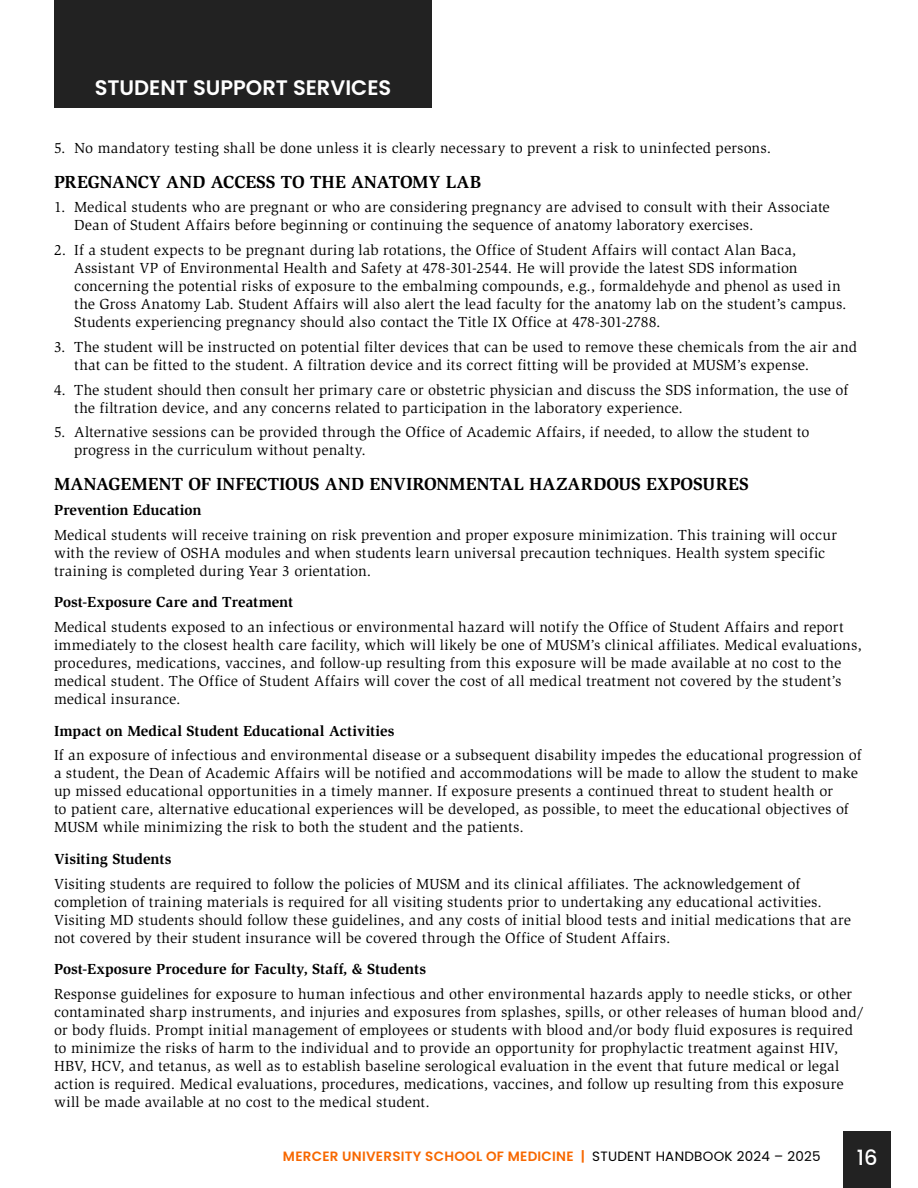
<style>
.page{position:relative;width:918px;height:1188px;background:#fff}
.page>*{position:absolute;margin:0;border:0;box-sizing:border-box;transform-origin:0 0}
.t1{font:600 21px "Poppins";color:#fff}
.t2{font:500 21px "Poppins";color:#fff}
.t3{font:700 18px "Slimbach Std";letter-spacing:.01em;color:#000}
.t4{font:15px/18px "Slimbach Std";letter-spacing:.01em;color:#000}
.t5{font:700 15px "Slimbach Std";color:#000}
.t6{font:600 13.5px "Poppins";letter-spacing:.02em;color:#f76800}
.s1{font-weight:400;color:#000}
</style>
<div class="page">
<div style="left:844px;top:1132px;width:47px;height:56px;background:#222"></div>
<div style="left:54px;top:0;width:378px;height:108px;background:#222"></div>
<h1 class="t1" style="left:95px;top:75px;width:298px">STUDENT SUPPORT SERVICES</h1>
<p class="t4" style="left:54px;top:139px;width:719px">5. No mandatory testing shall be done unless it is clearly necessary to prevent a risk to uninfected persons.</p>
<p class="t3" style="left:54px;top:171px;width:429px">PREGNANCY AND ACCESS TO THE ANATOMY LAB</p>
<p class="t4" style="left:74px;top:198px;width:757px;text-indent:-20px">1. Medical students who are pregnant or who are considering pregnancy are advised to consult with their Associate<br>Dean of Student Affairs before beginning or continuing the sequence of anatomy laboratory exercises.</p>
<p class="t4" style="left:74px;top:241px;width:774px;text-indent:-20px">2. If a student expects to be pregnant during lab rotations, the Office of Student Affairs will contact Alan Baca, Assistant VP of Environmental Health and Safety at 478-301-2544. He will provide the latest SDS information concerning the potential risks of exposure to the embalming compounds, e.g., formaldehyde and phenol as used in the Gross Anatomy Lab. Student Affairs will also alert the lead faculty for the anatomy lab on the student’s campus.<br>Students experiencing pregnancy should also contact the Title IX Office at 478-301-2788.</p>
<p class="t4" style="left:74px;top:338px;width:784px;text-indent:-20px">3. The student will be instructed on potential filter devices that can be used to remove these chemicals from the air and that can be fitted to the student. A filtration device and its correct fitting will be provided at MUSM’s expense.</p>
<p class="t4" style="left:74px;top:381px;width:775px;text-indent:-20px">4. The student should then consult her primary care or obstetric physician and discuss the SDS information, the use of the filtration device, and any concerns related to participation in the laboratory experience.</p>
<p class="t4" style="left:74px;top:423px;width:737px;text-indent:-20px">5. Alternative sessions can be provided through the Office of Academic Affairs, if needed, to allow the student to progress in the curriculum without penalty.</p>
<p class="t3" style="left:54px;top:474px;width:696px">MANAGEMENT OF INFECTIOUS AND ENVIRONMENTAL HAZARDOUS EXPOSURES</p>
<p class="t5" style="left:54px;top:501px;width:149px">Prevention Education</p>
<p class="t4" style="left:54px;top:526px;width:785px">Medical students will receive training on risk prevention and proper exposure minimization. This training will occur with the review of OSHA modules and when students learn universal precaution techniques. Health system specific training is completed during Year 3 orientation.</p>
<p class="t5" style="left:54px;top:594px;width:241px">Post-Exposure Care and Treatment</p>
<p class="t4" style="left:54px;top:618px;width:809px">Medical students exposed to an infectious or environmental hazard will notify the Office of Student Affairs and report immediately to the closest health care facility, which will likely be one of MUSM’s clinical affiliates. Medical evaluations, procedures, medications, vaccines, and follow-up resulting from this exposure will be made available at no cost to the medical student. The Office of Student Affairs will cover the cost of all medical treatment not covered by the student’s medical insurance.</p>
<p class="t5" style="left:54px;top:722px;width:342px">Impact on Medical Student Educational Activities</p>
<p class="t4" style="left:54px;top:747px;width:809px">If an exposure of infectious and environmental disease or a subsequent disability impedes the educational progression of a student, the Dean of Academic Affairs will be notified and accommodations will be made to allow the student to make up missed educational opportunities in a timely manner. If exposure presents a continued threat to student health or<br>to patient care, alternative educational experiences will be developed, as possible, to meet the educational objectives of MUSM while minimizing the risk to both the student and the patients.</p>
<p class="t5" style="left:54px;top:850px;width:119px">Visiting Students</p>
<p class="t4" style="left:54px;top:875px;width:799px">Visiting students are required to follow the policies of MUSM and its clinical affiliates. The acknowledgement of completion of training materials is required for all visiting students prior to undertaking any educational activities.<br>Visiting MD students should follow these guidelines, and any costs of initial blood tests and initial medications that are not covered by their student insurance will be covered through the Office of Student Affairs.</p>
<p class="t5" style="left:54px;top:960px;width:374px">Post-Exposure Procedure for Faculty, Staff, &amp; Students</p>
<p class="t4" style="left:54px;top:985px;width:811px">Response guidelines for exposure to human infectious and other environmental hazards apply to needle sticks, or other contaminated sharp instruments, and injuries and exposures from splashes, spills, or other releases of human blood and/ or body fluids. Prompt initial management of employees or students with blood and/or body fluid exposures is required to minimize the risks of harm to the individual and to provide an opportunity for prophylactic treatment against HIV, HBV, HCV, and tetanus, as well as to establish baseline serological evaluation in the event that future medical or legal action is required. Medical evaluations, procedures, medications, vaccines, and follow up resulting from this exposure will be made available at no cost to the medical student.</p>
<p class="t6" style="left:283px;top:1148px;width:539px">MERCER UNIVERSITY SCHOOL OF MEDICINE | <span class="s1">STUDENT HANDBOOK 2024 – 2025</span></p>
<h1 class="t2" style="left:857px;top:1146px;width:22px">16</h1>
</div>
